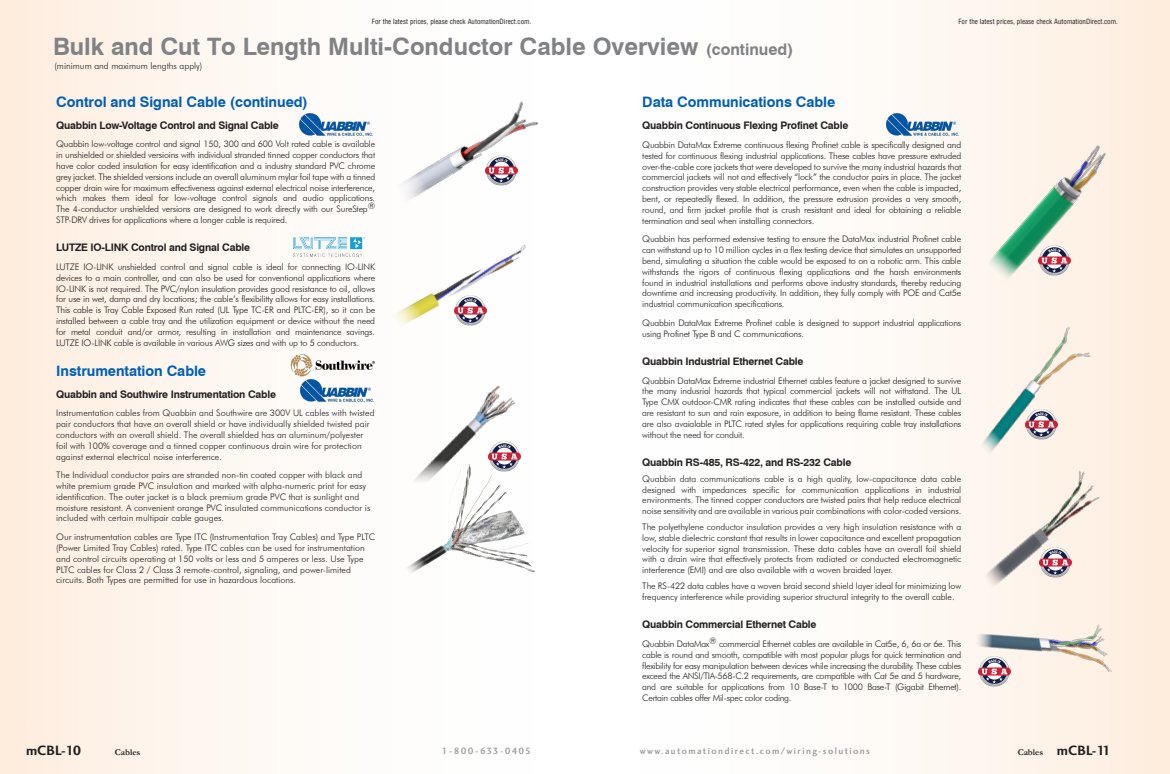
<style>
.page{position:relative;width:1170px;height:774px;background:#fff}
.page>*{position:absolute;margin:0;border:0;box-sizing:border-box;transform-origin:0 0}
.Head{font:700 24px "Swiss 721 BT";color:#808285}
.Subhead{font:700 14.4px "Swiss 721 BT";letter-spacing:-.005em;color:#005fb9}
.t1{font:700 14px "Charlotte Sans Std";color:#231f20}
.Small_subhead{font:700 10.4px "Swiss 721 BT";letter-spacing:-.02em;color:#231f20}
.t2{font:500 9.5px "Charlotte Sans Std";letter-spacing:.15em;color:#939598}
.t3{font:500 9.5px "Charlotte Sans Std";letter-spacing:.11em;color:#939598}
.Small_subhead-2{font:300 9px/10.8px "Futura BT";color:#231f20;text-align:justify}
.Small_subhead-3{font:300 9px/10.8px "Futura BT";letter-spacing:-.02em;color:#231f20}
.Head-2{font:300 9px "Futura BT";color:#231f20}
.t4{font:700 9px "Garamond";color:#231f20}
.t5{font:condensed 7px "Helvetica LT Std";color:#231f20}
.s1{font-size:16px}
.s2{font-family:"Garamond";font-size:9px}
</style>
<div class="page">
<div style="left:0;top:0;width:587px;height:774px;background:linear-gradient(to right,#fff0e3,#fcffff)"></div>
<div style="left:584px;top:0;width:586px;height:774px;background:linear-gradient(to right,#feffff,#feefe2)"></div>
<img style="left:299px;top:379px;width:76px;height:24px">
<img style="left:398px;top:365px;width:131px;height:130px">
<img style="left:448px;top:464px;width:21px;height:77px">
<img style="left:485px;top:437px;width:40px;height:39px">
<img style="left:299px;top:113px;width:76px;height:24px">
<img style="left:382px;top:91px;width:163px;height:118px">
<img style="left:482px;top:150px;width:40px;height:40px">
<img style="left:290px;top:354px;width:85px;height:22px">
<img style="left:294px;top:238px;width:71px;height:18px">
<img style="left:382px;top:226px;width:163px;height:118px">
<img style="left:885px;top:113px;width:76px;height:23px">
<img style="left:969px;top:126px;width:163px;height:173px">
<img style="left:1034px;top:241px;width:40px;height:40px">
<img style="left:960px;top:318px;width:143px;height:143px">
<img style="left:975px;top:624px;width:148px;height:48px">
<img style="left:975px;top:652px;width:40px;height:40px">
<img style="left:964px;top:463px;width:153px;height:130px">
<img style="left:1022px;top:404px;width:40px;height:40px">
<img style="left:451px;top:290px;width:40px;height:40px">
<p class="t5" style="left:372px;top:17px;width:161px">For the latest prices, please check AutomationDirect.com.</p>
<p class="t5" style="left:959px;top:17px;width:161px">For the latest prices, please check AutomationDirect.com.</p>
<p class="Head" style="left:53px;top:31px;width:742px">Bulk and Cut To Length Multi-Conductor Cable Overview <span class="s1">(continued)</span></p>
<p class="Head-2" style="left:55px;top:61px;width:149px">(minimum and maximum lengths apply)</p>
<p class="Subhead" style="left:56px;top:92px;width:253px">Control and Signal Cable (continued)</p>
<p class="Small_subhead" style="left:56px;top:118px;width:224px">Quabbin Low-Voltage Control and Signal Cable</p>
<p class="Small_subhead-2" style="left:56px;top:139px;width:321px">Quabbin low-voltage control and signal 150, 300 and 600 Volt rated cable is available in unshielded or shielded versioins with individual stranded tinned copper conductors that have color coded insulation for easy identification and a industry standard PVC chrome grey jacket. The shielded versions include an overall aluminum mylar foil tape with a tinned copper drain wire for maximum effectiveness against external electrical noise interference, which makes them ideal for low-voltage control signals and audio applications.<br>The 4-conductor unshielded versions are designed to work directly with our SureStep® STP-DRV drives for applications where a longer cable is required.</p>
<p class="Small_subhead" style="left:56px;top:241px;width:195px">LUTZE IO-LINK Control and Signal Cable</p>
<p class="Small_subhead-2" style="left:56px;top:261px;width:321px">LUTZE IO-LINK unshielded control and signal cable is ideal for connecting IO-LINK devices to a main controller, and can also be used for conventional applications where IO-LINK is not required. The PVC/nylon insulation provides good resistance to oil, allows for use in wet, damp and dry locations; the cable’s flexibilitty allows for easy installations.<br>This cable is Tray Cable Exposed Run rated (UL Type TC-ER and PLTC-ER), so it can be installed between a cable tray and the utilization equipment or device without the need for metal conduit and/or armor, resulting in installation and maintenance savings.<br>LUTZE IO-LINK cable is available in various AWG sizes and with up to 5 conductors.</p>
<p class="Subhead" style="left:56px;top:361px;width:151px">Instrumentation Cable</p>
<p class="Small_subhead" style="left:56px;top:387px;width:221px">Quabbin and Southwire Instrumentation Cable</p>
<p class="Small_subhead-2" style="left:56px;top:408px;width:320px;text-align:left">Instrumentation cables from Quabbin and Southwire are 300V UL cables with twisted pair conductors that have an overall shield or have individually shielded twisted pair conductors with an overall shield. The overall shielded has an aluminum/polyester foil with 100% coverage and a tinned copper continuous drain wire for protection against external electrical noise interference.</p>
<p class="Small_subhead-2" style="left:56px;top:470px;width:316px;text-align:left">The Individual conductor pairs are stranded non-tin coated copper with black and white premium grade PVC insulation and marked with alpha-numeric print for easy identification. The outer jacket is a black premium grade PVC that is sunlight and moisture resistant. A convenient orange PVC insulated communications conductor is included with certain multipair cable gauges.</p>
<p class="Small_subhead-2" style="left:56px;top:531px;width:320px;text-align:left">Our instrumentation cables are Type ITC (Instrumentation Tray Cables) and Type PLTC (Power Limited Tray Cables) rated. Type ITC cables can be used for instrumentation and control circuits operating at 150 volts or less and 5 amperes or less. Use Type PLTC cables for Class 2 / Class 3 remote-control, signaling, and power-limited circuits. Both Types are permitted for use in hazardous locations.</p>
<p class="Subhead" style="left:642px;top:93px;width:195px">Data Communications Cable</p>
<p class="Small_subhead" style="left:642px;top:119px;width:207px">Quabbin Continuous Flexing Profinet Cable</p>
<p class="Small_subhead-2" style="left:642px;top:139px;width:321px">Quabbin DataMax Extreme continuous flexing Profinet cable is specifically designed and tested for continuous flexing industrial applications. These cables have pressure extruded over-the-cable core jackets that were developed to survive the many industrial hazards that commercial jackets will not and effectively “lock” the conductor pairs in place. The jacket construction provides very stable electrical performance, even when the cable is impacted, bent, or repeatedly flexed. In addition, the pressure extrusion provides a very smooth, round, and firm jacket profile that is crush resistant and ideal for obtaining a reliable termination and seal when installing connectors.</p>
<p class="Small_subhead-2" style="left:642px;top:234px;width:321px">Quabbin has performed extensive testing to ensure the DataMax industrial Profinet cable can withstand up to 10 million cycles in a flex testing device that simulates an unsupported bend, simulating a situation the cable would be exposed to on a robotic arm. This cable withstands the rigors of continuous flexing applications and the harsh environments found in industrial installations and performs above industry standards, thereby reducing downtime and increasing productivity. In addition, they fully comply with POE and Cat5e industrial communication specifications.</p>
<p class="Small_subhead-3" style="left:642px;top:317px;width:321px">Quabbin DataMax Extreme Profinet cable is designed to support industrial applications using Profinet Type B and C communications.</p>
<p class="Small_subhead" style="left:642px;top:354px;width:163px">Quabbin Industrial Ethernet Cable</p>
<p class="Small_subhead-2" style="left:642px;top:375px;width:321px">Quabbin DataMax Extreme industrial Ethernet cables feature a jacket designed to survive the many indusrial hazards that typical commercial jackets will not withstand. The UL Type CMX outdoor-CMR rating indicates that these cables can be installed outside and are resistant to sun and rain exposure, in addition to being flame resistant. These cables are also avaialable in PLTC rated styles for applications requiring cable tray installations without the need for conduit.</p>
<p class="Small_subhead" style="left:642px;top:455px;width:210px">Quabbin RS-485, RS-422, and RS-232 Cable</p>
<p class="Small_subhead-2" style="left:642px;top:473px;width:321px">Quabbin data communications cable is a high quality, low-capacitance data cable designed with impedances specific for communication applications in industrial environments. The tinned copper conductors are twisted pairs that help reduce electrical noise sensitivity and are available in various pair combinations with color-coded versions.</p>
<p class="Small_subhead-2" style="left:642px;top:521px;width:321px">The polyethylene conductor insulation provides a very high insulation resistance with a low, stable dielectric constant that results in lower capacitance and excellent propagation velocity for superior signal transmission. These data cables have an overall foil shield with a drain wire that effectively protects from radiated or conducted electromagnetic interference (EMI) and are also available with a woven braided layer.</p>
<p class="Small_subhead-2" style="left:642px;top:580px;width:321px">The RS-422 data cables have a woven braid second shield layer ideal for minimizing low frequency interference while providing superior structural integrity to the overall cable.</p>
<p class="Small_subhead" style="left:642px;top:618px;width:176px">Quabbin Commercial Ethernet Cable</p>
<p class="Small_subhead-2" style="left:642px;top:638px;width:321px">Quabbin DataMax® commercial Ethernet cables are available in Cat5e, 6, 6a or 6e. This cable is round and smooth, compatible with most popular plugs for quick termination and flexibility for easy manipulation between devices while increasing the durability. These cables exceed the ANSI/TIA-568-C.2 requirements, are compatible with Cat 5e and 5 hardware, and are suitable for applications from 10 Base-T to 1000 Base-T (Gigabit Ethernet).<br>Certain cables offer Mil-spec color coding.</p>
<h3 class="t1" style="left:26px;top:742px;width:57px">mCBL-10</h3>
<p class="t4" style="left:115px;top:746px;width:27px">Cables</p>
<p class="t3" style="left:442px;top:746px;width:91px">1-800-633-0405</p>
<p class="t2" style="left:640px;top:746px;width:232px">www.automationdirect.com/wiring-solutions</p>
<h3 class="t1" style="left:1018px;top:742px;width:95px"><span class="s2">Cables</span> mCBL-11</h3>
</div>
